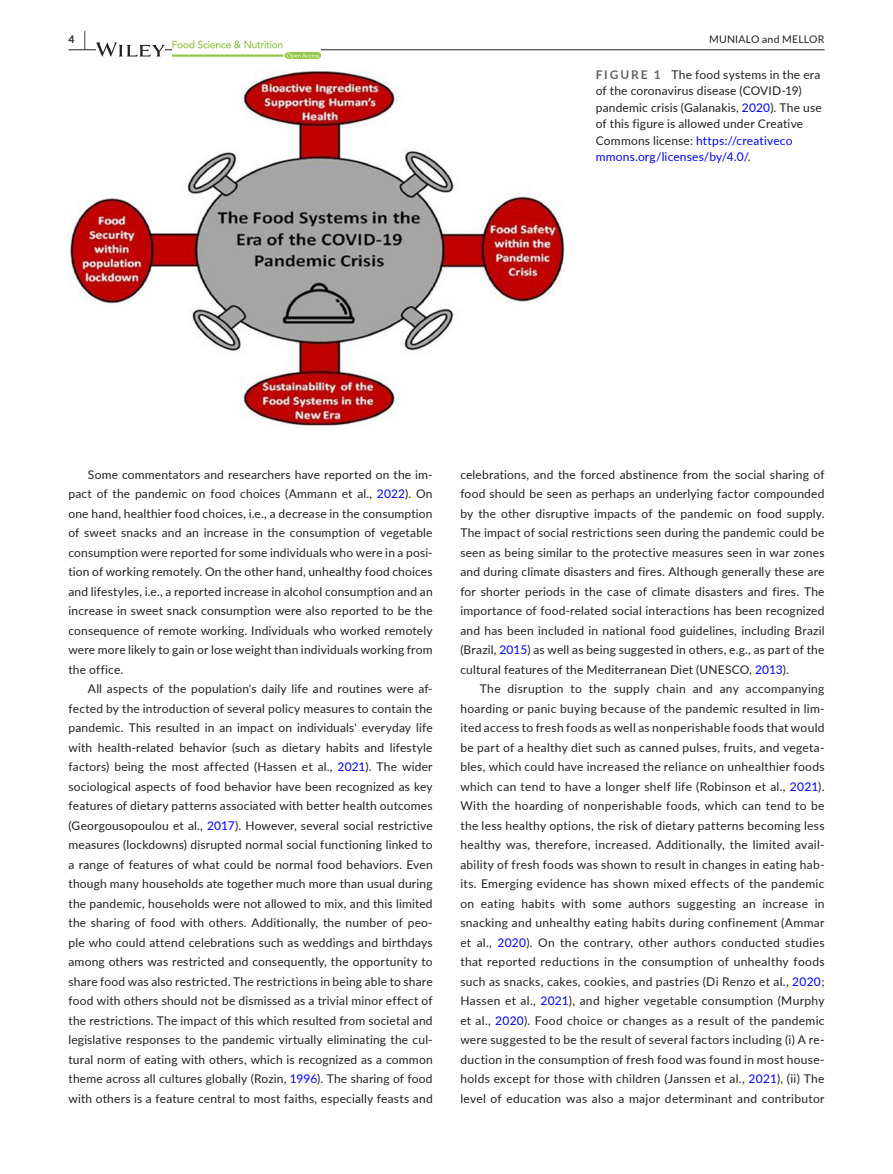
<style>
.page{position:relative;width:893px;height:1174px;background:#fff}
.page>*{position:absolute;margin:0;border:0;box-sizing:border-box;transform-origin:0 0}
.t1{font:12px/19.5px "Lato";letter-spacing:.015em;color:#231f20;text-align:justify}
.t2{font:10.5px "Lato";letter-spacing:.02em;color:#231f20}
.t3{font:700 10.5px "Lato";color:#231f20}
.s1{font-size:19.5px}
.s2{font-weight:700;color:#636366}
.s3{color:#00f}
</style>
<div class="page">
<hr style="left:68px;top:49px;width:756px;height:1px;background:#231f20">
<svg style="left:96px;top:42px;width:69px;height:15px"></svg>
<svg style="left:172px;top:40px;width:149px;height:19px"></svg>
<img style="left:70px;top:71px;width:495px;height:355px">
<p class="t3" style="left:68px;top:31px;width:19px">4 <span class="s1">|</span></p>
<p class="t2" style="left:709px;top:31px;width:117px">MUNIALO and MELLOR</p>
<p class="t1" style="left:596px;top:66px;width:227px;line-height:16.5px;text-align:left"><span class="s2">FIGURE 1</span> The food systems in the era of the coronavirus disease (COVID-19) pandemic crisis (Galanakis, <span class="s3">2020</span>). The use of this figure is allowed under Creative Commons license: <span class="s3">https://creativeco mmons.org/licenses/by/4.0/</span>.</p>
<p class="t1" style="left:68px;top:464px;width:366px;text-indent:20px">Some commentators and researchers have reported on the im&shy;pact of the pandemic on food choices (Ammann et al., <span class="s3">2022</span>). On one hand, healthier food choices, i.e., a decrease in the consumption of sweet snacks and an increase in the consumption of vegetable consumption were reported for some individuals who were in a posi&shy;tion of working remotely. On the other hand, unhealthy food choices and lifestyles, i.e., a reported increase in alcohol consumption and an increase in sweet snack consumption were also reported to be the consequence of remote working. Individuals who worked remotely were more likely to gain or lose weight than individuals working from the office.</p>
<p class="t1" style="left:68px;top:678px;width:366px;text-indent:20px">All aspects of the population's daily life and routines were af&shy;fected by the introduction of several policy measures to contain the pandemic. This resulted in an impact on individuals' everyday life with health-related behavior (such as dietary habits and lifestyle factors) being the most affected (Hassen et al., <span class="s3">2021</span>). The wider sociological aspects of food behavior have been recognized as key features of dietary patterns associated with better health outcomes (Georgousopoulou et al., <span class="s3">2017</span>). However, several social restrictive measures (lockdowns) disrupted normal social functioning linked to a range of features of what could be normal food behaviors. Even though many households ate together much more than usual during the pandemic, households were not allowed to mix, and this limited the sharing of food with others. Additionally, the number of peo&shy;ple who could attend celebrations such as weddings and birthdays among others was restricted and consequently, the opportunity to share food was also restricted. The restrictions in being able to share food with others should not be dismissed as a trivial minor effect of the restrictions. The impact of this which resulted from societal and legislative responses to the pandemic virtually eliminating the cul&shy;tural norm of eating with others, which is recognized as a common theme across all cultures globally (Rozin, <span class="s3">1996</span>). The sharing of food with others is a feature central to most faiths, especially feasts and</p>
<p class="t1" style="left:460px;top:464px;width:366px">celebrations, and the forced abstinence from the social sharing of food should be seen as perhaps an underlying factor compounded by the other disruptive impacts of the pandemic on food supply.<br>The impact of social restrictions seen during the pandemic could be seen as being similar to the protective measures seen in war zones and during climate disasters and fires. Although generally these are for shorter periods in the case of climate disasters and fires. The importance of food-related social interactions has been recognized and has been included in national food guidelines, including Brazil (Brazil, <span class="s3">2015</span>) as well as being suggested in others, e.g., as part of the cultural features of the Mediterranean Diet (UNESCO, <span class="s3">2013</span>).</p>
<p class="t1" style="left:460px;top:678px;width:366px;text-indent:20px">The disruption to the supply chain and any accompanying hoarding or panic buying because of the pandemic resulted in lim&shy;ited access to fresh foods as well as nonperishable foods that would be part of a healthy diet such as canned pulses, fruits, and vegeta&shy;bles, which could have increased the reliance on unhealthier foods which can tend to have a longer shelf life (Robinson et al., <span class="s3">2021</span>).<br>With the hoarding of nonperishable foods, which can tend to be the less healthy options, the risk of dietary patterns becoming less healthy was, therefore, increased. Additionally, the limited avail&shy;ability of fresh foods was shown to result in changes in eating hab&shy;its. Emerging evidence has shown mixed effects of the pandemic on eating habits with some authors suggesting an increase in snacking and unhealthy eating habits during confinement (Ammar et al., <span class="s3">2020</span>). On the contrary, other authors conducted studies that reported reductions in the consumption of unhealthy foods such as snacks, cakes, cookies, and pastries (Di Renzo et al., <span class="s3">2020</span>; Hassen et al., <span class="s3">2021</span>), and higher vegetable consumption (Murphy et al., <span class="s3">2020</span>). Food choice or changes as a result of the pandemic were suggested to be the result of several factors including (i) A re&shy;duction in the consumption of fresh food was found in most house&shy;holds except for those with children (Janssen et al., <span class="s3">2021</span>), (ii) The level of education was also a major determinant and contributor</p>
</div>
